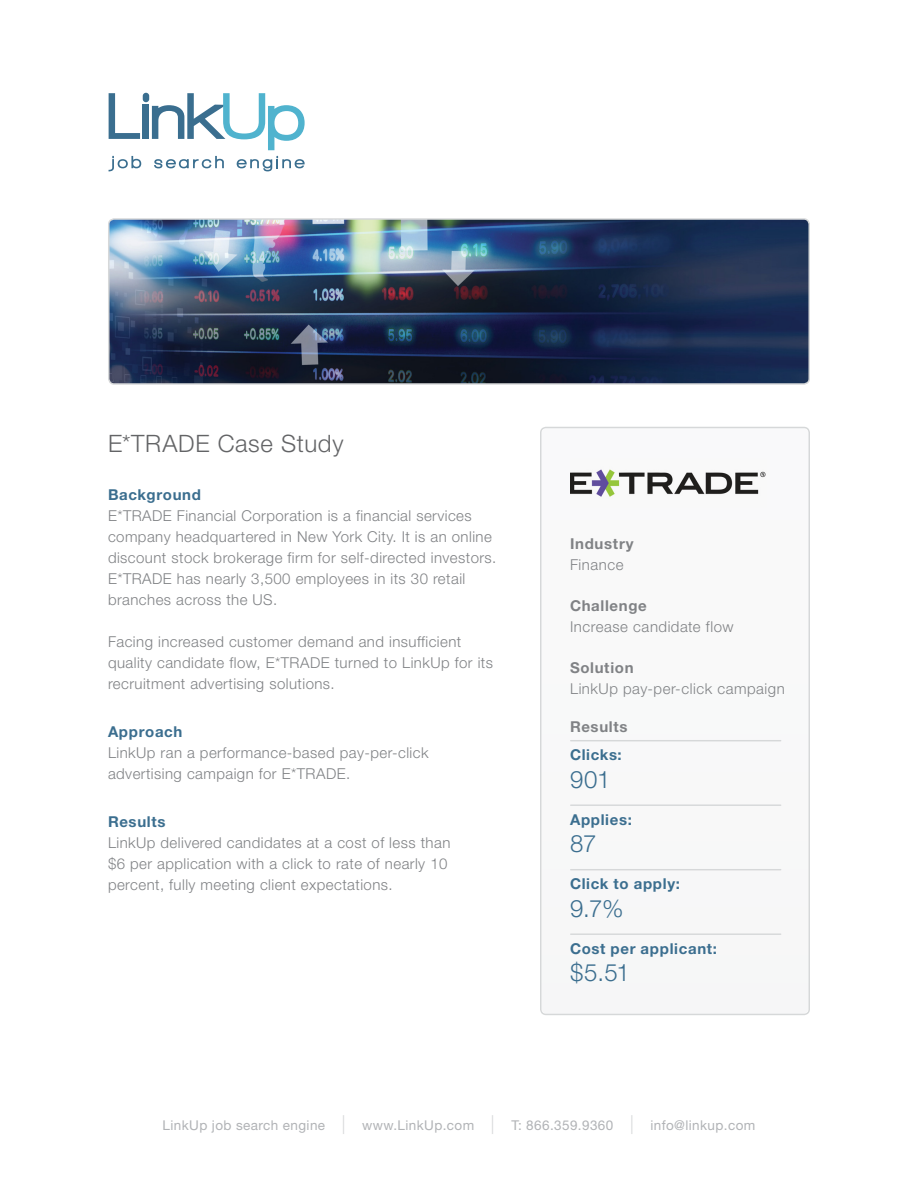
<style>
.page{position:relative;width:918px;height:1188px;background:#fff}
.page>*{position:absolute;margin:0;border:0;box-sizing:border-box;transform-origin:0 0}
.t1{font:300 24px "Helvetica Neue LT Std";letter-spacing:.03em;color:#636466}
.t2{font:300 24px "Helvetica Neue LT Std";letter-spacing:-.01em;color:#3b6e8f}
.t3{font:300 15px/21px "Helvetica Neue LT Std";letter-spacing:.03em;color:#808285}
.t4{font:700 15px "Helvetica Neue LT Std";letter-spacing:.045em;color:#3b6e8f}
.t5{font:700 15px "Helvetica Neue LT Std";letter-spacing:.045em;color:#808285}
.t6{font:13.5px "Helvetica Neue LT Std";letter-spacing:.03em;color:#b1b3b6}
.s1{font-size:18.9px;color:#d6d8d9}
</style>
<div class="page">
<svg style="left:109px;top:93px;width:31px;height:46px"></svg>
<div style="left:143px;top:105px;width:6px;height:34px;background:#3a6e8f"></div>
<svg style="left:152px;top:93px;width:153px;height:57px"></svg>
<svg style="left:109px;top:156px;width:32px;height:15px"></svg>
<svg style="left:154px;top:156px;width:70px;height:12px"></svg>
<svg style="left:237px;top:156px;width:68px;height:15px"></svg>
<div style="left:143px;top:93px;width:6px;height:9px;background:#3a6e8f;border-radius:3px"></div>
<svg style="left:540px;top:427px;width:270px;height:588px"></svg>
<img style="left:110px;top:219px;width:699px;height:165px;border-radius:5px">
<div style="left:108px;top:218px;width:702px;height:167px;border:2px solid #d6d8d9;border-radius:5px"></div>
<img style="left:570px;top:458px;width:196px;height:49px">
<hr style="left:571px;top:740px;width:210px;height:1px;background:#d6d8d9">
<hr style="left:571px;top:804px;width:210px;height:2px;background:#d6d8d9">
<hr style="left:571px;top:869px;width:210px;height:1px;background:#d6d8d9">
<hr style="left:571px;top:933px;width:210px;height:2px;background:#d6d8d9">
<h1 class="t1" style="left:108px;top:435px;width:237px">E*TRADE Case Study</h1>
<p class="t4" style="left:108px;top:489px;width:94px">Background</p>
<p class="t3" style="left:108px;top:507px;width:390px">E*TRADE Financial Corporation is a financial services company headquartered in New York City. It is an online discount stock brokerage firm for self-directed investors.<br>E*TRADE has nearly 3,500 employees in its 30 retail branches across the US.</p>
<p class="t3" style="left:108px;top:633px;width:387px">Facing increased customer demand and insufficient quality candidate flow, E*TRADE turned to LinkUp for its recruitment advertising solutions.</p>
<p class="t4" style="left:108px;top:726px;width:76px">Approach</p>
<p class="t3" style="left:108px;top:744px;width:322px">LinkUp ran a performance-based pay-per-click advertising campaign for E*TRADE.</p>
<p class="t4" style="left:108px;top:816px;width:59px">Results</p>
<p class="t3" style="left:108px;top:834px;width:344px">LinkUp delivered candidates at a cost of less than $6 per application with a click to rate of nearly 10 percent, fully meeting client expectations.</p>
<p class="t5" style="left:570px;top:538px;width:65px">Industry</p>
<p class="t3" style="left:570px;top:555px;width:55px">Finance</p>
<p class="t5" style="left:570px;top:600px;width:78px">Challenge</p>
<p class="t3" style="left:570px;top:618px;width:165px">Increase candidate flow</p>
<p class="t5" style="left:570px;top:662px;width:65px">Solution</p>
<p class="t3" style="left:570px;top:680px;width:216px">LinkUp pay-per-click campaign</p>
<p class="t5" style="left:570px;top:722px;width:59px">Results</p>
<p class="t4" style="left:570px;top:749px;width:53px">Clicks:</p>
<h1 class="t2" style="left:570px;top:771px;width:42px">901</h1>
<p class="t4" style="left:570px;top:814px;width:63px">Applies:</p>
<h1 class="t2" style="left:570px;top:835px;width:28px">87</h1>
<p class="t4" style="left:570px;top:878px;width:112px">Click to apply:</p>
<h1 class="t2" style="left:570px;top:900px;width:55px">9.7%</h1>
<p class="t4" style="left:570px;top:943px;width:149px">Cost per applicant:</p>
<h1 class="t2" style="left:570px;top:964px;width:61px">$5.51</h1>
<p class="t6" style="left:163px;top:1120px;width:184px">LinkUp job search engine <span class="s1">|</span></p>
<p class="t6" style="left:362px;top:1120px;width:134px">www.LinkUp.com <span class="s1">|</span></p>
<p class="t6" style="left:511px;top:1120px;width:124px">T: 866.359.9360 <span class="s1">|</span></p>
<p class="t6" style="left:650px;top:1120px;width:107px">info@linkup.com</p>
</div>
